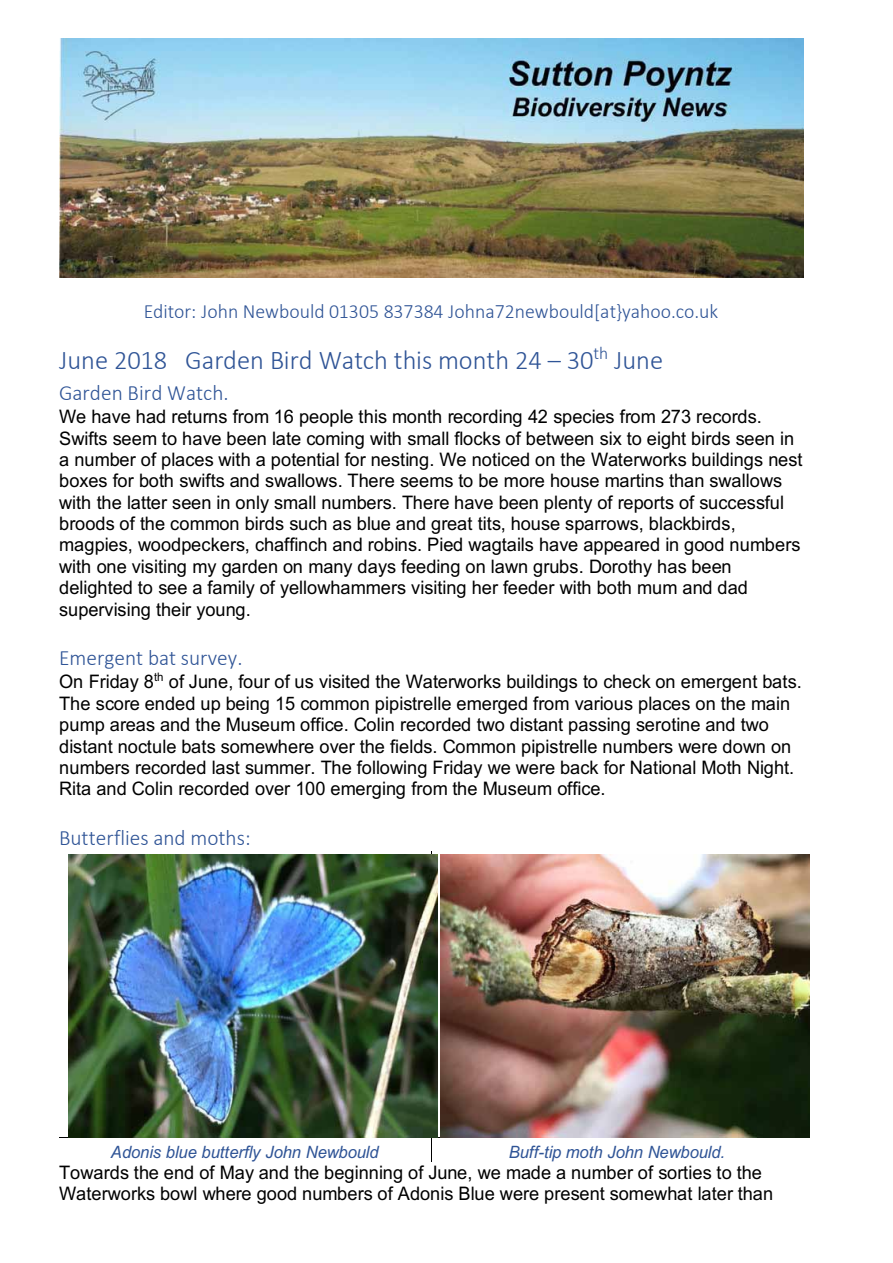
<style>
.page{position:relative;width:893px;height:1263px;background:#fff}
.page>*{position:absolute;margin:0;border:0;box-sizing:border-box;transform-origin:0 0}
.t1{font:300 27.15px "Calibri";color:#2f5496}
.t2{font:300 21.9px "Calibri";color:#2f5496}
.t3{font:300 20.25px "Calibri";color:#2f5496}
.t4{font:18.6px/21.3px "Arial";color:#000}
.t5{font:italic 16.95px "Arial";letter-spacing:-.01em;color:#2f5496}
</style>
<div class="page">
<hr style="left:431px;top:851px;width:1px;height:286px;background:#000">
<hr style="left:59px;top:1137px;width:372px;height:1px;background:#000">
<hr style="left:432px;top:1137px;width:371px;height:1px;background:#000">
<svg style="left:431px;top:1138px;width:1px;height:23px"></svg>
<img style="left:59px;top:38px;width:744px;height:240px">
<img style="left:68px;top:854px;width:369px;height:284px">
<img style="left:440px;top:854px;width:369px;height:284px">
<p class="t3" style="left:144px;top:298px;width:576px">Editor: John Newbould 01305 837384 Johna72newbould[at}yahoo.co.uk</p>
<h1 class="t1" style="left:59px;top:343px;width:606px">June 2018 Garden Bird Watch this month 24 – 30<sup>th</sup> June</h1>
<p class="t2" style="left:59px;top:379px;width:171px">Garden Bird Watch.</p>
<p class="t4" style="left:59px;top:406px;width:745px">We have had returns from 16 people this month recording 42 species from 273 records.<br>Swifts seem to have been late coming with small flocks of between six to eight birds seen in a number of places with a potential for nesting. We noticed on the Waterworks buildings nest boxes for both swifts and swallows. There seems to be more house martins than swallows with the latter seen in only small numbers. There have been plenty of reports of successful broods of the common birds such as blue and great tits, house sparrows, blackbirds, magpies, woodpeckers, chaffinch and robins. Pied wagtails have appeared in good numbers with one visiting my garden on many days feeding on lawn grubs. Dorothy has been delighted to see a family of yellowhammers visiting her feeder with both mum and dad supervising their young.</p>
<p class="t2" style="left:59px;top:644px;width:185px">Emergent bat survey.</p>
<p class="t4" style="left:59px;top:671px;width:744px">On Friday 8<sup>th</sup> of June, four of us visited the Waterworks buildings to check on emergent bats.<br>The score ended up being 15 common pipistrelle emerged from various places on the main pump areas and the Museum office. Colin recorded two distant passing serotine and two distant noctule bats somewhere over the fields. Common pipistrelle numbers were down on numbers recorded last summer. The following Friday we were back for National Moth Night.<br>Rita and Colin recorded over 100 emerging from the Museum office.</p>
<p class="t2" style="left:59px;top:824px;width:193px">Butterflies and moths:</p>
<p class="t5" style="left:111px;top:1141px;width:269px">Adonis blue butterfly John Newbould</p>
<p class="t5" style="left:509px;top:1141px;width:218px">Buff-tip moth John Newbould.</p>
<p class="t4" style="left:59px;top:1161px;width:716px">Towards the end of May and the beginning of June, we made a number of sorties to the<br>Waterworks bowl where good numbers of Adonis Blue were present somewhat later than</p>
</div>
